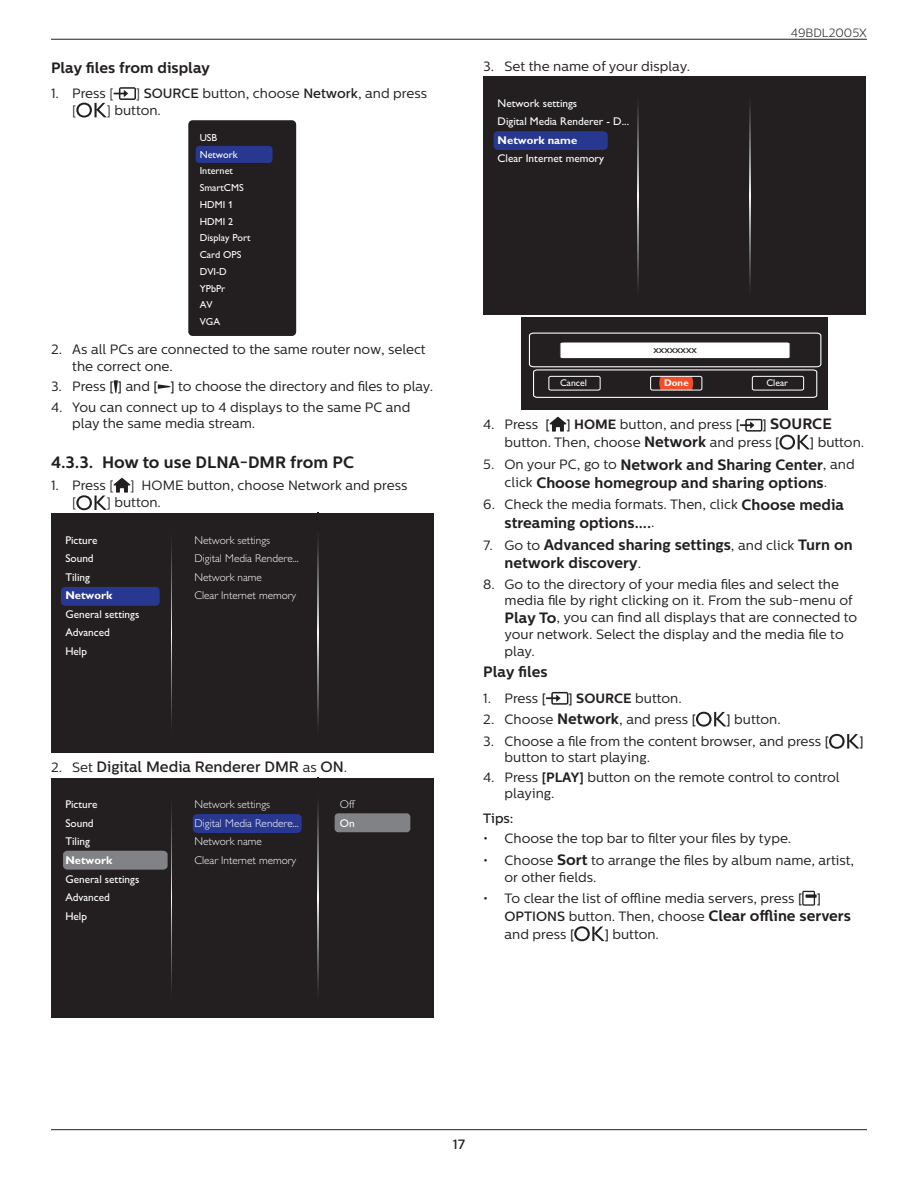
<style>
.page{position:relative;width:918px;height:1188px;background:#fff}
.page>*{position:absolute;margin:0;border:0;box-sizing:border-box;transform-origin:0 0}
.t1{font:700 16.5px "Centrale Sans";color:#231f20}
.Body_Bold{font:700 15px/18px "Centrale Sans";color:#231f20;text-align:center}
.t2{font:500 15px "Centrale Sans";color:#231f20}
.t3{font:13.5px/16.6px "Centrale Sans";color:#231f20}
.Note{font:500 13.5px "Centrale Sans";color:#231f20}
.t4{font:300 12px "Centrale Sans";color:#231f20}
.t5{font:11.25px/18.6px "Gill Sans Alt One WGL";color:#fff}
.t6{font:11.25px/18.6px "Gill Sans Alt One WGL Light";color:#fff}
.t7{font:10.8px "Gill Sans Alt One WGL";color:#231f20}
.t8{font:10.2px/16.8px "Gill Sans Alt One WGL";color:#fff}
.t9{font:9.75px "Gill Sans Alt One WGL";color:#fff}
.t10{font:700 9.75px "Gill Sans";color:#fff}
.s1{font-weight:500}
.s2{font-family:"Gill Sans";font-weight:700}
.s3{font-weight:400;font-size:13.5px}
.s4{font-family:"Gill Sans Alt One WGL"}
.s5{font-weight:700}
.s6{font-weight:500;font-size:13.5px}
.s7{font-weight:700;font-size:15px}
</style>
<div class="page">
<hr style="left:51px;top:39px;width:816px;height:1px;background:#231f20">
<hr style="left:51px;top:1129px;width:816px;height:1px;background:#231f20">
<svg style="left:114px;top:87px;width:22px;height:13px"></svg>
<svg style="left:76px;top:103px;width:31px;height:15px"></svg>
<div style="left:188px;top:120px;width:108px;height:216px;background:#231f20;border-radius:4px"></div>
<div style="left:196px;top:146px;width:77px;height:17px;background:#283890;border-radius:3px"></div>
<svg style="left:114px;top:380px;width:4px;height:13px"></svg>
<svg style="left:158px;top:384px;width:13px;height:5px"></svg>
<svg style="left:114px;top:478px;width:16px;height:15px"></svg>
<svg style="left:76px;top:495px;width:31px;height:15px"></svg>
<div style="left:51px;top:513px;width:382px;height:240px;background:#231f20"></div>
<svg style="left:171px;top:541px;width:1px;height:185px"></svg>
<svg style="left:318px;top:540px;width:1px;height:185px"></svg>
<div style="left:61px;top:587px;width:99px;height:19px;background:#283890;border-radius:4px"></div>
<div style="left:51px;top:778px;width:382px;height:240px;background:#231f20"></div>
<svg style="left:171px;top:806px;width:1px;height:185px"></svg>
<svg style="left:318px;top:777px;width:1px;height:214px"></svg>
<div style="left:193px;top:814px;width:109px;height:19px;background:#283890"></div>
<div style="left:63px;top:851px;width:105px;height:19px;background:#808285"></div>
<div style="left:335px;top:813px;width:75px;height:19px;background:#808285;border-radius:4px"></div>
<div style="left:483px;top:77px;width:383px;height:238px;background:#231f20"></div>
<svg style="left:638px;top:104px;width:1px;height:184px"></svg>
<svg style="left:750px;top:76px;width:1px;height:212px"></svg>
<div style="left:494px;top:131px;width:114px;height:19px;background:#283890"></div>
<div style="left:521px;top:318px;width:307px;height:92px;background:#231f20"></div>
<svg style="left:528px;top:332px;width:294px;height:66px"></svg>
<svg style="left:550px;top:417px;width:16px;height:15px"></svg>
<svg style="left:740px;top:419px;width:22px;height:13px"></svg>
<svg style="left:779px;top:435px;width:31px;height:15px"></svg>
<svg style="left:546px;top:692px;width:22px;height:13px"></svg>
<svg style="left:696px;top:712px;width:30px;height:15px"></svg>
<svg style="left:829px;top:734px;width:31px;height:15px"></svg>
<svg style="left:802px;top:891px;width:15px;height:15px"></svg>
<svg style="left:574px;top:926px;width:31px;height:15px"></svg>
<p class="Body_Bold" style="left:51px;top:59px;width:161px">Play files from display</p>
<p class="t3" style="left:51px;top:85px;width:64px">1. Press [</p>
<p class="t3" style="left:136px;top:85px;width:293px">] <span class="s1">SOURCE</span> button, choose <span class="s1">Network</span>, and press</p>
<p class="t3" style="left:72px;top:102px;width:6px">[</p>
<p class="t3" style="left:107px;top:102px;width:56px">] button.</p>
<p class="t8" style="left:200px;top:129px;width:52px">USB<br>Network<br>Internet<br>SmartCMS<br>HDMI 1<br>HDMI 2<br>Display Port<br>Card OPS<br>DVI-D<br>YPbPr<br>AV<br>VGA</p>
<p class="t3" style="left:72px;top:342px;width:355px;line-height:16.2px;text-indent:-21px">2. As all PCs are connected to the same router now, select the correct one.</p>
<p class="t3" style="left:51px;top:378px;width:384px">3. Press <span class="s1">[ ]</span> and <span class="s1">[ ]</span> to choose the directory and files to play.</p>
<p class="t3" style="left:72px;top:399px;width:340px;line-height:16.2px;text-indent:-21px">4. You can connect up to 4 displays to the same PC and play the same media stream.</p>
<p class="t1" style="left:51px;top:452px;width:305px">4.3.3. How to use DLNA-DMR from PC</p>
<p class="t3" style="left:72px;top:477px;width:337px;line-height:17.5px;text-indent:-21px">1. Press [ ] HOME button, choose Network and press [</p>
<p class="t3" style="left:107px;top:495px;width:56px">] button.</p>
<p class="t5" style="left:65px;top:530px;width:75px">Picture<br>Sound<br>Tiling<br><span class="s2">Network<br></span>General settings<br>Advanced<br>Help</p>
<p class="t6" style="left:194px;top:531px;width:106px">Network settings<br>Digital Media Rendere...<br>Network name<br>Clear Internet memory</p>
<p class="t2" style="left:51px;top:758px;width:298px"><span class="s3">2. Set</span> Digital Media Renderer DMR <span class="s3">as</span> ON<span class="s3">.</span></p>
<p class="t6" style="left:194px;top:795px;width:106px">Network settings<br>Digital Media Rendere...<br>Network name<br>Clear Internet memory</p>
<p class="t5" style="left:65px;top:795px;width:75px">Picture<br>Sound<br>Tiling<br><span class="s2">Network<br></span>General settings<br>Advanced<br>Help</p>
<p class="t6" style="left:340px;top:795px;width:16px">Off<br><span class="s4">On</span></p>
<p class="t3" style="left:483px;top:59px;width:208px">3. Set the name of your display.</p>
<p class="t5" style="left:498px;top:94px;width:133px">Network settings<br>Digital Media Renderer - D...<br><span class="s2">Network name<br></span>Clear Internet memory</p>
<p class="t7" style="left:654px;top:342px;width:45px">xxxxxxxx</p>
<p class="t4" style="left:791px;top:26px;width:78px">49BDL2005X</p>
<p class="t9" style="left:560px;top:376px;width:29px">Cancel</p>
<p class="t10" style="left:664px;top:377px;width:26px">Done</p>
<p class="t9" style="left:766px;top:376px;width:23px">Clear</p>
<p class="t3" style="left:483px;top:416px;width:258px">4. Press <span class="s1">[ ]</span> <span class="s5">HOME</span> button, and press <span class="s1">[</span></p>
<p class="Body_Bold" style="left:762px;top:415px;width:71px"><span class="s6">]</span> SOURCE</p>
<p class="t3" style="left:505px;top:434px;width:276px">button. Then, choose <span class="s7">Network</span> and press <span class="s1">[</span></p>
<p class="t3" style="left:810px;top:434px;width:56px"><span class="s1">]</span> button.</p>
<p class="Body_Bold" style="left:483px;top:456px;width:373px"><span class="s3">5. On your PC, go to</span> Network and Sharing Center<span class="s3">, and click</span> Choose homegroup and sharing options<span class="s3">.</span></p>
<p class="t3" style="left:483px;top:496px;width:362px">6. Check the media formats. Then, click <span class="s7">Choose media</span></p>
<p class="Body_Bold" style="left:505px;top:514px;width:152px">streaming options....<span class="s3">.</span></p>
<p class="Body_Bold" style="left:505px;top:536px;width:350px;text-align:left;text-indent:-21px"><span class="s3">7. Go to</span> Advanced sharing settings<span class="s3">, and click</span> Turn on network discovery<span class="s3">.</span></p>
<p class="t3" style="left:505px;top:576px;width:354px;text-indent:-21px">8. Go to the directory of your media files and select the media file by right clicking on it. From the sub-menu of <span class="s7">Play To</span>, you can find all displays that are connected to your network. Select the display and the media file to play.</p>
<p class="Body_Bold" style="left:483px;top:663px;width:66px">Play files</p>
<p class="t3" style="left:483px;top:690px;width:64px">1. Press <span class="s1">[</span></p>
<p class="t3" style="left:568px;top:690px;width:115px"><span class="s1">]</span> <span class="s5">SOURCE</span> button.</p>
<p class="t3" style="left:483px;top:711px;width:214px">2. Choose <span class="s7">Network</span>, and press <span class="s1">[</span></p>
<p class="t3" style="left:726px;top:711px;width:56px"><span class="s1">]</span> button.</p>
<p class="t3" style="left:483px;top:733px;width:347px">3. Choose a file from the content browser, and press <span class="s1">[</span></p>
<p class="Note" style="left:860px;top:733px;width:6px">]</p>
<p class="t3" style="left:505px;top:749px;width:147px">button to start playing.</p>
<p class="t3" style="left:505px;top:769px;width:337px;line-height:16.2px;text-indent:-21px">4. Press <span class="s5">[PLAY]</span> button on the remote control to control playing.</p>
<p class="Note" style="left:483px;top:810px;width:32px">Tips:</p>
<p class="t3" style="left:483px;top:830px;width:310px">• Choose the top bar to filter your files by type.</p>
<p class="t3" style="left:505px;top:851px;width:351px;line-height:17.2px;text-indent:-21px">• Choose <span class="s7">Sort</span> to arrange the files by album name, artist, or other fields.</p>
<p class="t3" style="left:483px;top:890px;width:339px">• To clear the list of offline media servers, press <span class="s1">[ ]</span></p>
<p class="Body_Bold" style="left:505px;top:907px;width:348px"><span class="s6">OPTIONS</span> <span class="s3">button. Then, choose</span> Clear offline servers</p>
<p class="t3" style="left:505px;top:926px;width:71px">and press <span class="s1">[</span></p>
<p class="t3" style="left:605px;top:926px;width:56px"><span class="s1">]</span> button.</p>
<p class="Note" style="left:453px;top:1137px;width:14px">17</p>
</div>
